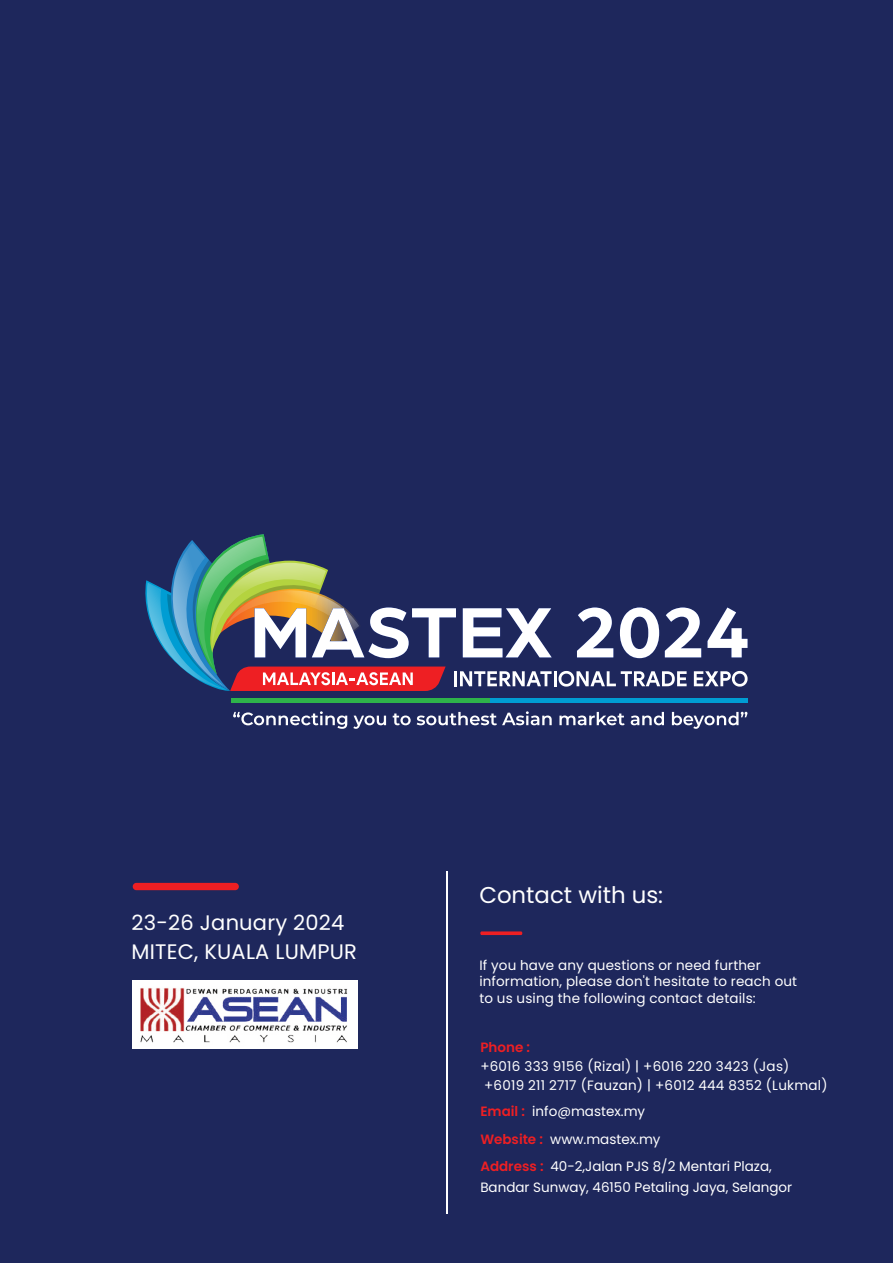
<style>
.page{position:relative;width:893px;height:1263px;background:#1e275c}
.page>*{position:absolute;margin:0;border:0;box-sizing:border-box;transform-origin:0 0}
.t1{font:22.8px "Poppins";color:#fff}
.t2{font:21px/29.1px "Poppins";letter-spacing:.01em;color:#fff}
.t3{font:13.5px/16.6px "Poppins";letter-spacing:.01em;color:#fff}
.t4{font:600 13.5px "Poppins";color:#ee1f23}
.s1{font-weight:600;color:#ee1f23}
</style>
<div class="page">
<div style="left:133px;top:883px;width:106px;height:7px;background:#ee1f23;border-radius:4px"></div>
<svg style="left:480px;top:931px;width:42px;height:4px"></svg>
<svg style="left:145px;top:534px;width:603px;height:157px"></svg>
<svg style="left:233px;top:711px;width:114px;height:18px"></svg>
<svg style="left:353px;top:715px;width:33px;height:14px"></svg>
<svg style="left:393px;top:713px;width:18px;height:12px"></svg>
<svg style="left:417px;top:711px;width:135px;height:14px"></svg>
<svg style="left:559px;top:712px;width:66px;height:13px"></svg>
<svg style="left:631px;top:712px;width:33px;height:13px"></svg>
<svg style="left:672px;top:712px;width:75px;height:17px"></svg>
<div style="left:231px;top:698px;width:517px;height:5px;background:#009dd3"></div>
<div style="left:231px;top:698px;width:258px;height:5px;background:#2eb34a"></div>
<hr style="left:446px;top:871px;width:1px;height:343px;background:#fff">
<img style="left:132px;top:980px;width:224px;height:69px">
<h2 class="t2" style="left:132px;top:908px;width:227px">23-26 January 2024<br>MITEC, KUALA LUMPUR</h2>
<h1 class="t1" style="left:479px;top:879px;width:185px">Contact with us:</h1>
<p class="t3" style="left:479px;top:957px;width:319px">If you have any questions or need further information, please don't hesitate to reach out to us using the following contact details:</p>
<p class="t4" style="left:480px;top:1038px;width:51px">Phone :</p>
<p class="t3" style="left:480px;top:1057px;width:349px;line-height:19.2px">+6016 333 9156 (Rizal) | +6016 220 3423 (Jas) +6019 211 2717 (Fauzan) | +6012 444 8352 (Lukmal)</p>
<p class="t3" style="left:480px;top:1098px;width:293px;line-height:27.3px"><span class="s1">Email :</span> info@mastex.my<br><span class="s1">Website :</span> www.mastex.my<br><span class="s1">Address :</span> 40-2,Jalan PJS 8/2 Mentari Plaza,</p>
<p class="t3" style="left:480px;top:1179px;width:313px">Bandar Sunway, 46150 Petaling Jaya, Selangor</p>
</div>
